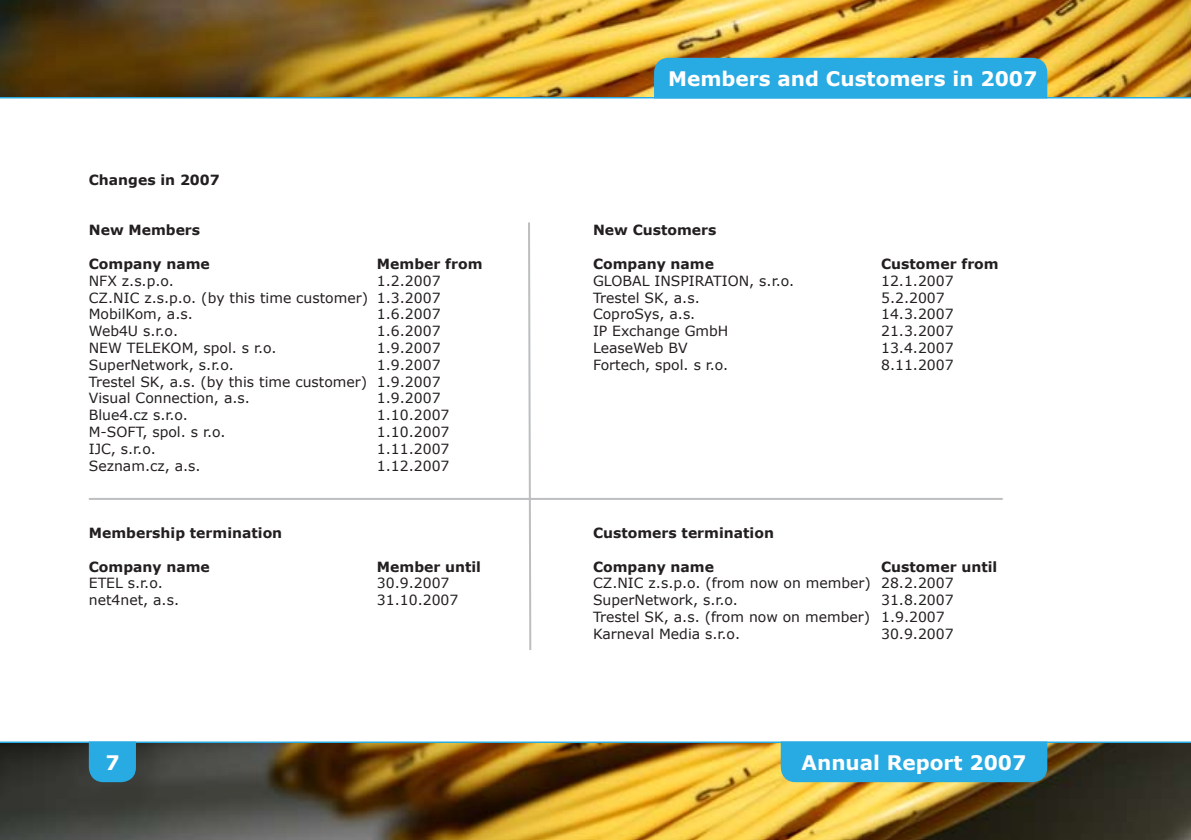
<style>
.page{position:relative;width:1191px;height:840px;background:#fff}
.page>*{position:absolute;margin:0;border:0;box-sizing:border-box;transform-origin:0 0}
.t1{font:700 20px "Verdana";color:#fff}
.t2{font:14px/16.8px "Verdana";color:#231f20}
.t3{font:700 14px "Verdana";color:#231f20}
</style>
<div class="page">
<svg style="left:0;top:96px;width:1191px;height:2px"></svg>
<div style="left:0;top:741px;width:1191px;height:6px;background:#28aae2"></div>
<img style="left:0;top:0;width:1191px;height:96px">
<img style="left:0;top:743px;width:1191px;height:96px">
<div style="left:89px;top:741px;width:47px;height:40px;background:#28aae2"></div>
<div style="left:780px;top:741px;width:267px;height:40px;background:#28aae2"></div>
<div style="left:654px;top:58px;width:393px;height:40px;background:#28aae2"></div>
<svg style="left:89px;top:222px;width:914px;height:428px"></svg>
<h1 class="t1" style="left:668px;top:66px;width:371px">Members and Customers in 2007</h1>
<p class="t3" style="left:89px;top:171px;width:132px">Changes in 2007</p>
<p class="t3" style="left:89px;top:221px;width:113px">New Members</p>
<p class="t3" style="left:593px;top:221px;width:125px">New Customers</p>
<p class="t3" style="left:89px;top:255px;width:123px">Company name</p>
<p class="t3" style="left:377px;top:255px;width:107px">Member from</p>
<p class="t3" style="left:593px;top:255px;width:123px">Company name</p>
<p class="t3" style="left:881px;top:255px;width:119px">Customer from</p>
<p class="t2" style="left:89px;top:271px;width:87px">NFX z.s.p.o.</p>
<p class="t2" style="left:377px;top:271px;width:65px">1.2.2007</p>
<p class="t2" style="left:593px;top:271px;width:203px">GLOBAL INSPIRATION, s.r.o.</p>
<p class="t2" style="left:881px;top:271px;width:74px">12.1.2007</p>
<p class="t2" style="left:89px;top:288px;width:353px">CZ.NIC z.s.p.o. (by this time customer) 1.3.2007</p>
<p class="t2" style="left:593px;top:288px;width:108px">Trestel SK, a.s.</p>
<p class="t2" style="left:881px;top:288px;width:65px">5.2.2007</p>
<p class="t2" style="left:89px;top:305px;width:105px">MobilKom, a.s.</p>
<p class="t2" style="left:377px;top:305px;width:65px">1.6.2007</p>
<p class="t2" style="left:593px;top:305px;width:104px">CoproSys, a.s.</p>
<p class="t2" style="left:881px;top:305px;width:74px">14.3.2007</p>
<p class="t2" style="left:89px;top:322px;width:91px">Web4U s.r.o.</p>
<p class="t2" style="left:377px;top:322px;width:65px">1.6.2007</p>
<p class="t2" style="left:593px;top:322px;width:137px">IP Exchange GmbH</p>
<p class="t2" style="left:881px;top:322px;width:74px">21.3.2007</p>
<p class="t2" style="left:89px;top:339px;width:189px">NEW TELEKOM, spol. s r.o.</p>
<p class="t2" style="left:377px;top:339px;width:65px">1.9.2007</p>
<p class="t2" style="left:593px;top:339px;width:96px">LeaseWeb BV</p>
<p class="t2" style="left:881px;top:339px;width:74px">13.4.2007</p>
<p class="t2" style="left:89px;top:355px;width:146px">SuperNetwork, s.r.o.</p>
<p class="t2" style="left:377px;top:355px;width:65px">1.9.2007</p>
<p class="t2" style="left:593px;top:355px;width:137px">Fortech, spol. s r.o.</p>
<p class="t2" style="left:881px;top:355px;width:74px">8.11.2007</p>
<p class="t2" style="left:89px;top:372px;width:353px">Trestel SK, a.s. (by this time customer) 1.9.2007<br>Visual Connection, a.s.</p>
<p class="t2" style="left:377px;top:389px;width:65px">1.9.2007</p>
<p class="t2" style="left:89px;top:406px;width:101px">Blue4.cz s.r.o.</p>
<p class="t2" style="left:377px;top:406px;width:74px">1.10.2007</p>
<p class="t2" style="left:89px;top:423px;width:138px">M-SOFT, spol. s r.o.</p>
<p class="t2" style="left:377px;top:423px;width:74px">1.10.2007</p>
<p class="t2" style="left:89px;top:439px;width:68px">IJC, s.r.o.</p>
<p class="t2" style="left:377px;top:439px;width:74px">1.11.2007</p>
<p class="t2" style="left:89px;top:456px;width:113px">Seznam.cz, a.s.</p>
<p class="t2" style="left:377px;top:456px;width:74px">1.12.2007</p>
<p class="t3" style="left:89px;top:523px;width:195px">Membership termination</p>
<p class="t3" style="left:593px;top:523px;width:182px">Customers termination</p>
<p class="t3" style="left:89px;top:557px;width:123px">Company name</p>
<p class="t3" style="left:377px;top:557px;width:106px">Member until</p>
<p class="t3" style="left:593px;top:557px;width:123px">Company name</p>
<p class="t3" style="left:881px;top:557px;width:118px">Customer until</p>
<p class="t2" style="left:89px;top:574px;width:75px">ETEL s.r.o.</p>
<p class="t2" style="left:377px;top:574px;width:74px">30.9.2007</p>
<p class="t2" style="left:593px;top:574px;width:362px">CZ.NIC z.s.p.o. (from now on member) 28.2.2007</p>
<p class="t2" style="left:89px;top:591px;width:92px">net4net, a.s.</p>
<p class="t2" style="left:377px;top:591px;width:83px">31.10.2007</p>
<p class="t2" style="left:593px;top:591px;width:146px">SuperNetwork, s.r.o.</p>
<p class="t2" style="left:593px;top:591px;width:362px;text-indent:288px">31.8.2007<br>Trestel SK, a.s. (from now on member) 1.9.2007<br>Karneval Media s.r.o.</p>
<p class="t2" style="left:881px;top:624px;width:74px">30.9.2007</p>
<h1 class="t1" style="left:106px;top:749px;width:16px">7</h1>
<h1 class="t1" style="left:801px;top:749px;width:226px">Annual Report 2007</h1>
</div>
